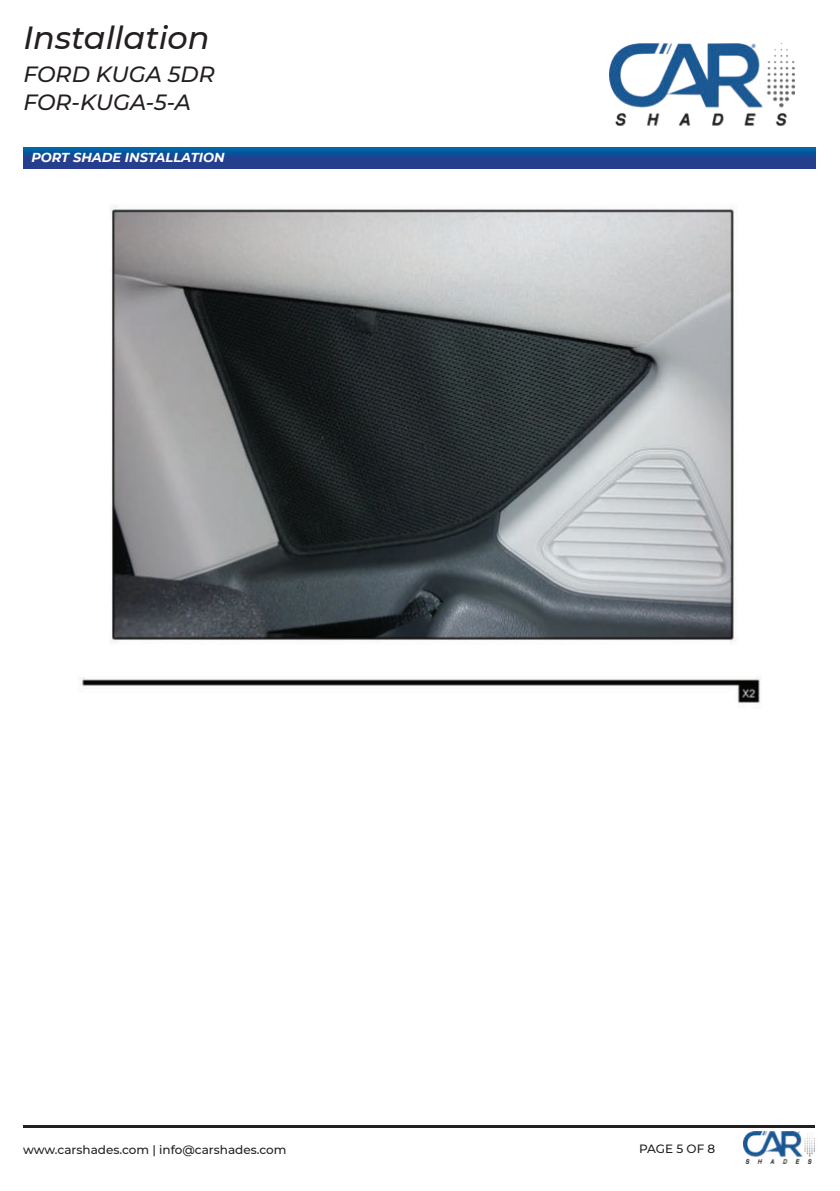
<style>
.page{position:relative;width:840px;height:1191px;background:#fff}
.page>*{position:absolute;margin:0;border:0;box-sizing:border-box;transform-origin:0 0}
.t1{font:italic 500 32px "Montserrat";color:#231f20}
.t2{font:italic 500 22px/28px "Montserrat";color:#231f20}
.t3{font:italic 700 13px "Montserrat";color:#fff}
.t4{font:500 12px "Montserrat";color:#231f20}
</style>
<div class="page">
<hr style="left:23px;top:1125px;width:791px;height:2px;background:#231f20">
<img style="left:743px;top:1131px;width:71px;height:32px">
<img style="left:609px;top:43px;width:184px;height:83px">
<svg style="left:23px;top:147px;width:792px;height:21px;background:#164b96"></svg>
<img style="left:81px;top:205px;width:680px;height:502px">
<h1 class="t1" style="left:23px;top:19px;width:188px">Installation</h1>
<h2 class="t2" style="left:23px;top:60px;width:193px">FORD KUGA 5DR<br>FOR-KUGA-5-A</h2>
<p class="t3" style="left:31px;top:150px;width:195px">PORT SHADE INSTALLATION</p>
<p class="t4" style="left:23px;top:1144px;width:265px">www.carshades.com | info@carshades.com</p>
<p class="t4" style="left:638px;top:1144px;width:78px">PAGE 5 OF 8</p>
</div>
